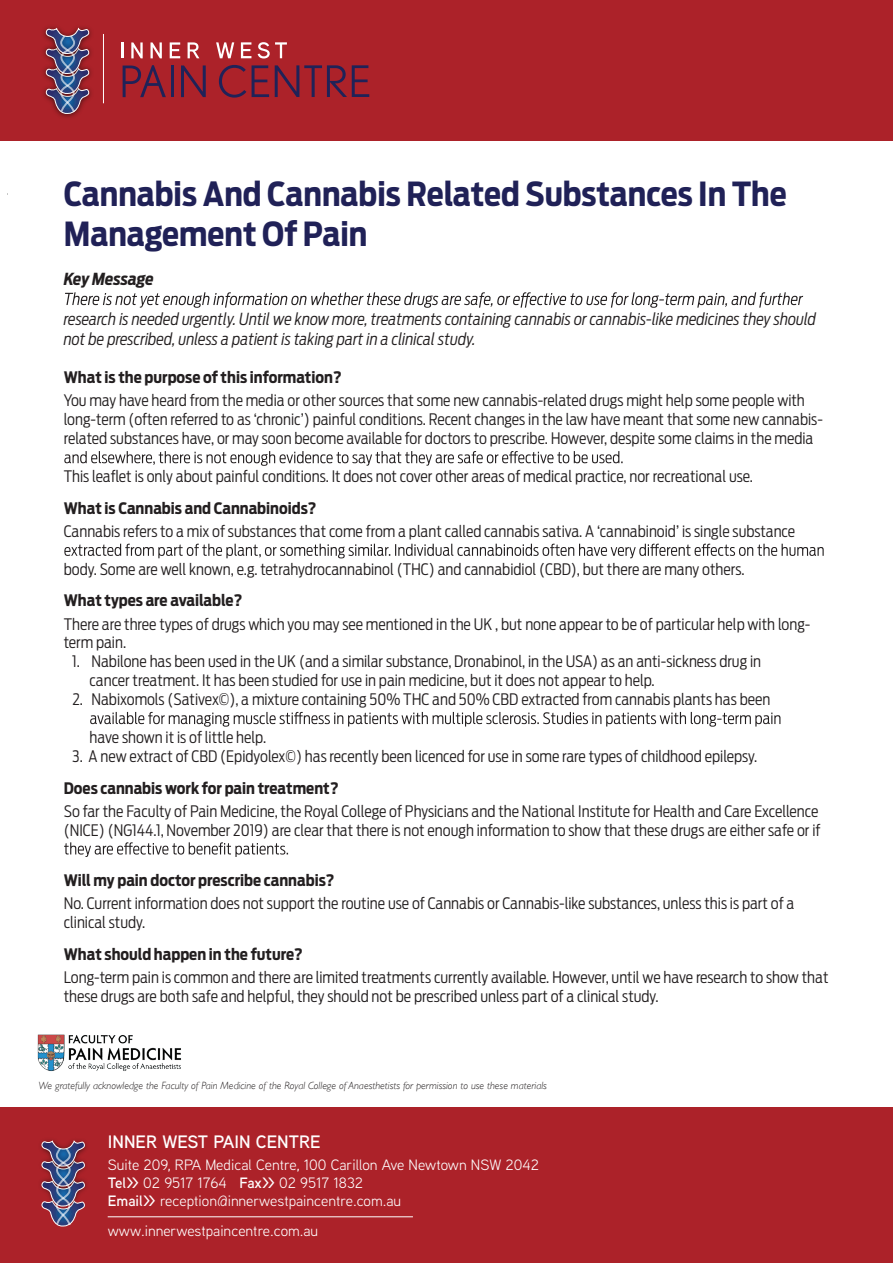
<style>
.page{position:relative;width:893px;height:1263px;background:#fff}
.page>*{position:absolute;margin:0;border:0;box-sizing:border-box;transform-origin:0 0}
.t1{font:700 33px/39.6px "Antenna Cond";color:#202157}
.t2{font:600 18px "Aaux Next";color:#fff}
.t3{font:italic 300 16.5px/19.8px "Antenna Cond";color:#231f20}
.t4{font:italic 700 16.5px "Antenna Cond";letter-spacing:-.005em;color:#231f20}
.t5{font:300 15.75px/18.9px "Antenna Cond";color:#231f20}
.t6{font:700 15.75px "Antenna Cond";color:#231f20}
.t7{font:15px/18px "Aaux Next";color:#fff}
.t8{font:italic 300 10.5px "Gill Sans";color:#231f20}
.s1{font-weight:600}
</style>
<div class="page">
<div style="left:0;top:1px;width:893px;height:140px;background:#ac2229"></div>
<svg style="left:121px;top:42px;width:2px;height:16px"></svg>
<svg style="left:131px;top:42px;width:12px;height:16px"></svg>
<svg style="left:150px;top:42px;width:12px;height:16px"></svg>
<svg style="left:170px;top:42px;width:10px;height:16px"></svg>
<svg style="left:188px;top:42px;width:11px;height:16px"></svg>
<svg style="left:216px;top:42px;width:18px;height:16px"></svg>
<svg style="left:241px;top:42px;width:10px;height:16px"></svg>
<svg style="left:258px;top:42px;width:29px;height:17px"></svg>
<svg style="left:123px;top:65px;width:43px;height:32px"></svg>
<hr style="left:171px;top:65px;width:3px;height:32px;background:#202258">
<svg style="left:181px;top:65px;width:25px;height:32px"></svg>
<svg style="left:219px;top:65px;width:27px;height:33px"></svg>
<svg style="left:252px;top:65px;width:17px;height:32px"></svg>
<svg style="left:275px;top:65px;width:94px;height:32px"></svg>
<hr style="left:103px;top:34px;width:1px;height:69px;background:#fff">
<img style="left:42px;top:88px;width:51px;height:11px">
<img style="left:43px;top:69px;width:49px;height:8px">
<img style="left:43px;top:27px;width:49px;height:29px">
<svg style="left:44px;top:28px;width:46px;height:87px"></svg>
<div style="left:0;top:1107px;width:893px;height:156px;background:#ac2229"></div>
<hr style="left:108px;top:1216px;width:305px;height:1px;background:#fff">
<img style="left:85px;top:1143px;width:2px;height:24px">
<svg style="left:40px;top:1140px;width:45px;height:87px"></svg>
<img style="left:37px;top:1034px;width:144px;height:37px">
<svg style="left:65px;top:292px;width:738px;height:16px"></svg>
<svg style="left:64px;top:451px;width:559px;height:15px"></svg>
<svg style="left:64px;top:544px;width:760px;height:14px"></svg>
<svg style="left:90px;top:712px;width:690px;height:15px"></svg>
<svg style="left:64px;top:842px;width:224px;height:15px"></svg>
<h1 class="t1" style="left:64px;top:174px;width:724px">Cannabis And Cannabis Related Substances In The<br>Management Of Pain</h1>
<p class="t4" style="left:64px;top:269px;width:92px">Key Message</p>
<p class="t3" style="left:64px;top:309px;width:754px">research is needed urgently. Until we know more, treatments containing cannabis or cannabis-like medicines they should not be prescribed, unless a patient is taking part in a clinical study.</p>
<p class="t6" style="left:64px;top:368px;width:279px">What is the purpose of this information?</p>
<p class="t5" style="left:64px;top:391px;width:761px">You may have heard from the media or other sources that some new cannabis-related drugs might help some people with long-term (often referred to as ‘chronic’) painful conditions. Recent changes in the law have meant that some new cannabis&shy;related substances have, or may soon become available for doctors to prescribe. However, despite some claims in the media</p>
<p class="t5" style="left:64px;top:467px;width:691px">This leaflet is only about painful conditions. It does not cover other areas of medical practice, nor recreational use.</p>
<p class="t6" style="left:64px;top:499px;width:254px">What is Cannabis and Cannabinoids?</p>
<p class="t5" style="left:64px;top:522px;width:733px">Cannabis refers to a mix of substances that come from a plant called cannabis sativa. A ‘cannabinoid’ is single substance</p>
<p class="t5" style="left:64px;top:560px;width:682px">body. Some are well known, e.g. tetrahydrocannabinol (THC) and cannabidiol (CBD), but there are many others.</p>
<p class="t6" style="left:64px;top:591px;width:180px">What types are available?</p>
<p class="t5" style="left:64px;top:614px;width:748px">There are three types of drugs which you may see mentioned in the UK , but none appear to be of particular help with long&shy;term pain.</p>
<p class="t5" style="left:90px;top:652px;width:673px;text-indent:-17px">1. Nabilone has been used in the UK (and a similar substance, Dronabinol, in the USA) as an anti-sickness drug in cancer treatment. It has been studied for use in pain medicine, but it does not appear to help.</p>
<p class="t5" style="left:72px;top:690px;width:699px">2. Nabixomols (Sativex©), a mixture containing 50% THC and 50% CBD extracted from cannabis plants has been</p>
<p class="t5" style="left:90px;top:728px;width:178px">have shown it is of little help.</p>
<p class="t5" style="left:72px;top:747px;width:686px">3. A new extract of CBD (Epidyolex©) has recently been licenced for use in some rare types of childhood epilepsy.</p>
<p class="t6" style="left:64px;top:778px;width:276px">Does cannabis work for pain treatment?</p>
<p class="t5" style="left:64px;top:801px;width:758px">So far the Faculty of Pain Medicine, the Royal College of Physicians and the National Institute for Health and Care Excellence (NICE) (NG144.1, November 2019) are clear that there is not enough information to show that these drugs are either safe or if</p>
<p class="t6" style="left:64px;top:871px;width:272px">Will my pain doctor prescribe cannabis?</p>
<p class="t5" style="left:64px;top:894px;width:732px">No. Current information does not support the routine use of Cannabis or Cannabis-like substances, unless this is part of a clinical study.</p>
<p class="t6" style="left:64px;top:945px;width:241px">What should happen in the future?</p>
<p class="t5" style="left:64px;top:968px;width:766px">Long-term pain is common and there are limited treatments currently available. However, until we have research to show that these drugs are both safe and helpful, they should not be prescribed unless part of a clinical study.</p>
<p class="t8" style="left:39px;top:1080px;width:510px">We gratefully acknowledge the Faculty of Pain Medicine of the Royal College of Anaesthetists for permission to use these materials</p>
<p class="t2" style="left:108px;top:1129px;width:214px">INNER WEST PAIN CENTRE</p>
<p class="t7" style="left:108px;top:1155px;width:433px">Suite 209, RPA Medical Centre, 100 Carillon Ave Newtown NSW 2042<br><span class="s1">Tel&gt;&gt;</span> 02 9517 1764 <span class="s1">Fax&gt;&gt;</span> 02 9517 1832<br><span class="s1">Email&gt;&gt;</span> reception@innerwestpaincentre.com.au</p>
<p class="t7" style="left:108px;top:1221px;width:212px">www.innerwestpaincentre.com.au</p>
</div>
